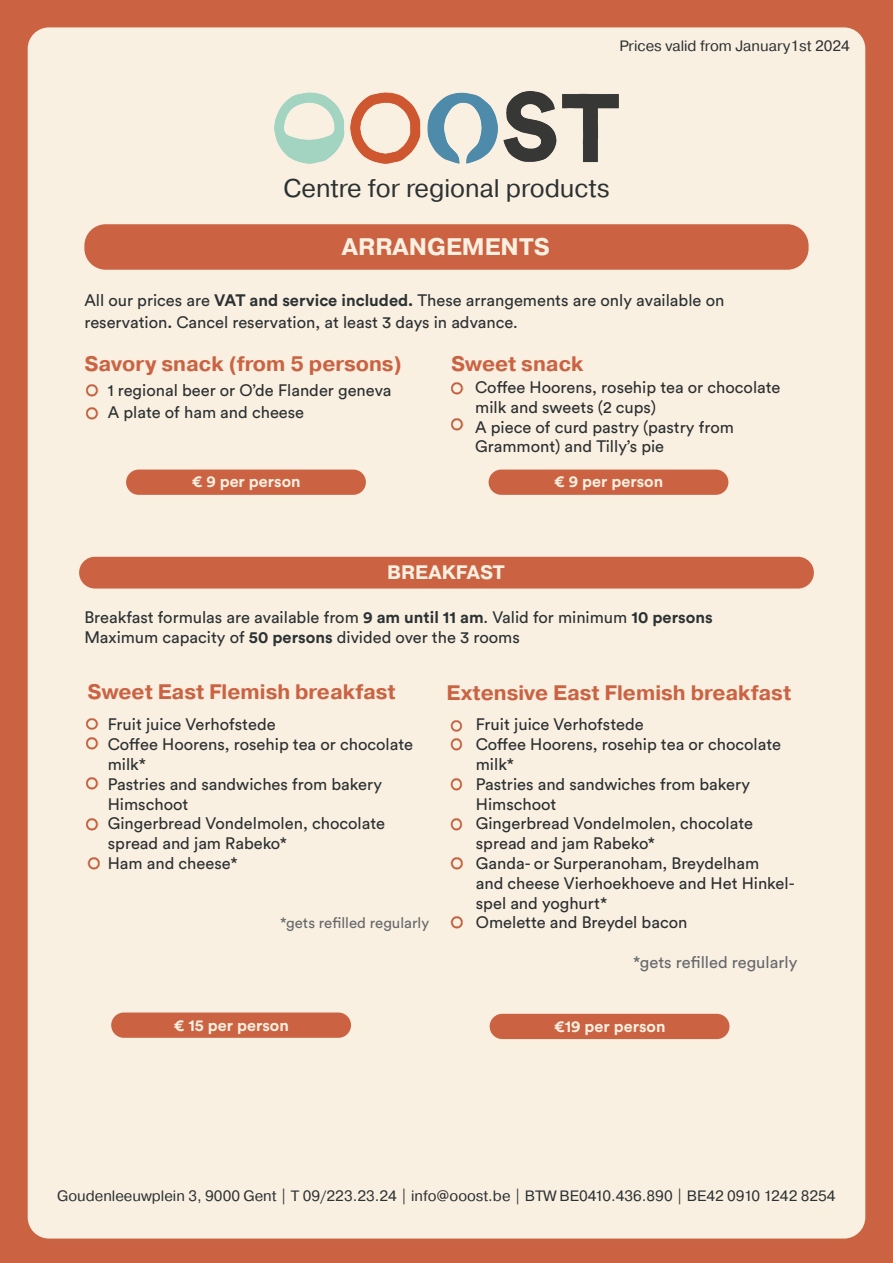
<style>
.page{position:relative;width:893px;height:1263px;background:#cb6343}
.page>*{position:absolute;margin:0;border:0;box-sizing:border-box;transform-origin:0 0}
.t1{font:25.5px "Pragmatica";color:#2c3133}
.t2{font:700 24px "Pragmatica";color:#f9f0e1}
.t3{font:700 21px "Pragmatica";color:#cb6343}
.t4{font:700 19.5px "Pragmatica";color:#f9f0e1}
.t5{font:16.5px/19.8px "Circular Std";color:#2c3032}
.t6{font:16.5px/19.8px "Circular Std";color:#2b2f31}
.t7{font:16.5px "Circular Std";color:#2c3133}
.t8{font:16.5px "Circular Std";color:#65686c}
.t9{font:700 16.2px "Circular Std";color:#f9f0e1}
.t10{font:15px "Pragmatica";color:#2c3133}
.t11{font:15px "Circular Std";color:#65686c}
.s1{font-weight:700}
.s2{font-weight:500}
</style>
<div class="page">
<div style="left:28px;top:27px;width:837px;height:1211px;background:#f9f0e1;border-radius:21px"></div>
<img style="left:275px;top:91px;width:343px;height:73px">
<div style="left:84px;top:224px;width:725px;height:46px;background:#cb6343;border-radius:21px"></div>
<svg style="left:86px;top:718px;width:12px;height:12px"></svg>
<svg style="left:86px;top:737px;width:12px;height:13px"></svg>
<svg style="left:86px;top:778px;width:12px;height:12px"></svg>
<div style="left:111px;top:1012px;width:240px;height:26px;background:#cb6343;border-radius:13px"></div>
<div style="left:490px;top:1014px;width:239px;height:25px;background:#cb6343;border-radius:13px"></div>
<svg style="left:86px;top:818px;width:12px;height:13px"></svg>
<div style="left:126px;top:470px;width:240px;height:25px;background:#cb6343;border-radius:13px"></div>
<div style="left:489px;top:470px;width:239px;height:25px;background:#cb6343;border-radius:13px"></div>
<svg style="left:86px;top:384px;width:12px;height:12px"></svg>
<svg style="left:86px;top:408px;width:12px;height:12px"></svg>
<svg style="left:451px;top:383px;width:12px;height:12px"></svg>
<svg style="left:451px;top:419px;width:12px;height:12px"></svg>
<svg style="left:88px;top:858px;width:11px;height:12px"></svg>
<svg style="left:450px;top:720px;width:12px;height:12px"></svg>
<svg style="left:450px;top:738px;width:12px;height:13px"></svg>
<svg style="left:450px;top:778px;width:12px;height:13px"></svg>
<svg style="left:450px;top:818px;width:12px;height:13px"></svg>
<svg style="left:451px;top:858px;width:12px;height:12px"></svg>
<svg style="left:451px;top:916px;width:12px;height:12px"></svg>
<div style="left:79px;top:557px;width:735px;height:31px;background:#cb6343;border-radius:16px"></div>
<p class="t10" style="left:619px;top:36px;width:232px">Prices valid from January1st 2024</p>
<p class="t1" style="left:283px;top:172px;width:328px">Centre for regional products</p>
<p class="t2" style="left:342px;top:231px;width:209px">ARRANGEMENTS</p>
<p class="t7" style="left:84px;top:290px;width:641px">All our prices are <span class="s1">VAT and service included.</span> These arrangements are only available on</p>
<p class="t7" style="left:84px;top:313px;width:435px">reservation<span class="s2">.</span> Cancel reservation, at least 3 days in advance.</p>
<p class="t3" style="left:84px;top:350px;width:319px">Savory snack (from 5 persons)</p>
<p class="t5" style="left:108px;top:380px;width:285px">1 regional beer or O’de Flander geneva</p>
<p class="t5" style="left:108px;top:402px;width:198px">A plate of ham and cheese</p>
<p class="t9" style="left:191px;top:470px;width:111px">€ 9 per person</p>
<p class="t3" style="left:451px;top:350px;width:134px">Sweet snack</p>
<p class="t5" style="left:475px;top:377px;width:307px">Coffee Hoorens, rosehip tea or chocolate milk and sweets (2 cups)</p>
<p class="t5" style="left:475px;top:417px;width:260px">A piece of curd pastry (pastry from</p>
<p class="t5" style="left:475px;top:437px;width:191px">Grammont) and Tilly’s pie</p>
<p class="t9" style="left:554px;top:470px;width:111px">€ 9 per person</p>
<p class="t4" style="left:387px;top:559px;width:119px">BREAKFAST</p>
<p class="t7" style="left:84px;top:607px;width:630px">Breakfast formulas are available from <span class="s1">9 am until 11 am</span>. Valid for minimum <span class="s1">10 persons</span></p>
<p class="t7" style="left:84px;top:627px;width:437px">Maximum capacity of <span class="s1">50 persons</span> divided over the 3 rooms</p>
<p class="t3" style="left:88px;top:678px;width:310px">Sweet East Flemish breakfast</p>
<p class="t3" style="left:446px;top:679px;width:346px">Extensive East Flemish breakfast</p>
<p class="t5" style="left:108px;top:714px;width:169px">Fruit juice Verhofstede</p>
<p class="t5" style="left:108px;top:734px;width:307px">Coffee Hoorens, rosehip tea or chocolate milk*</p>
<p class="t5" style="left:108px;top:774px;width:276px">Pastries and sandwiches from bakery</p>
<p class="t5" style="left:108px;top:794px;width:82px">Himschoot</p>
<p class="t5" style="left:108px;top:813px;width:279px">Gingerbread Vondelmolen, chocolate spread and jam Rabeko*</p>
<p class="t5" style="left:108px;top:853px;width:131px">Ham and cheese*</p>
<p class="t6" style="left:476px;top:714px;width:169px">Fruit juice Verhofstede</p>
<p class="t6" style="left:476px;top:734px;width:307px">Coffee Hoorens, rosehip tea or chocolate milk*</p>
<p class="t6" style="left:476px;top:774px;width:276px">Pastries and sandwiches from bakery</p>
<p class="t6" style="left:476px;top:794px;width:82px">Himschoot</p>
<p class="t6" style="left:476px;top:813px;width:279px">Gingerbread Vondelmolen, chocolate spread and jam Rabeko*</p>
<p class="t6" style="left:476px;top:853px;width:285px">Ganda- or Surperanoham, Breydelham</p>
<p class="t6" style="left:476px;top:873px;width:320px">and cheese Vierhoekhoeve and Het Hinkel&shy;spel and yoghurt*</p>
<p class="t6" style="left:476px;top:912px;width:213px">Omelette and Breydel bacon</p>
<p class="t8" style="left:633px;top:952px;width:166px">*gets refilled regularly</p>
<p class="t11" style="left:280px;top:914px;width:151px">*gets refilled regularly</p>
<p class="t9" style="left:173px;top:1014px;width:117px">€ 15 per person</p>
<p class="t9" style="left:554px;top:1016px;width:113px">€19 per person</p>
<p class="t10" style="left:57px;top:1187px;width:780px">Goudenleeuwplein 3, 9000 Gent | T 09/223.23.24 | info@ooost.be | BTW BE0410.436.890 | BE42 0910 1242 8254</p>
</div>
